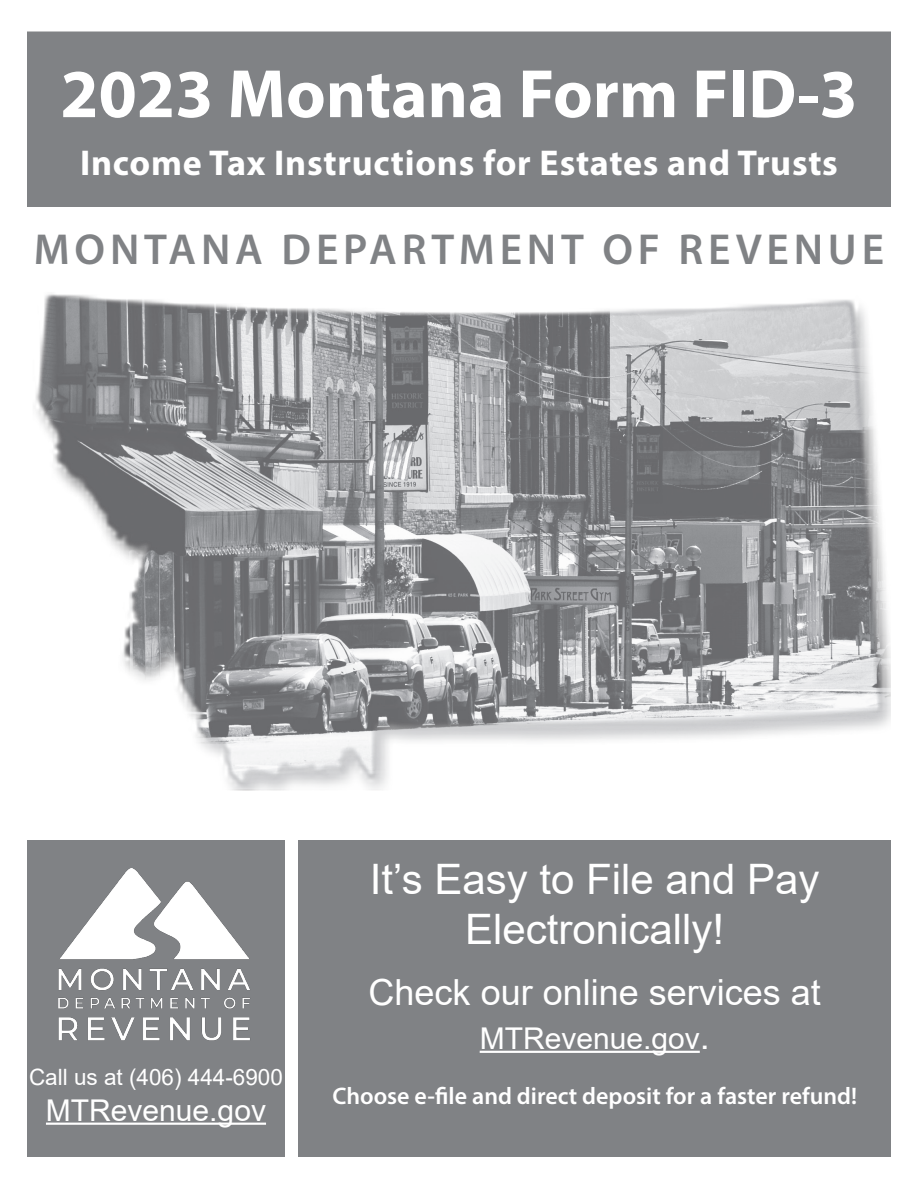
<style>
.page{position:relative;width:918px;height:1188px;background:#fff}
.page>*{position:absolute;margin:0;border:0;box-sizing:border-box;transform-origin:0 0}
.t1{font:700 69px "Myriad Pro";color:#fff}
.t2{font:600 43.5px "Myriad Pro";letter-spacing:.11em;color:#808285}
.t3{font:42px/50.4px "Arial";color:#fff;text-align:center}
.t4{font:700 36px "Myriad Pro";letter-spacing:.02em;color:#fff}
.t5{font:36px "Arial";color:#fff}
.t6{font:30px "Arial";color:#fff}
.t7{font:600 24px "Myriad Pro";color:#fff}
.t8{font:22.5px "Arial";color:#fff}
.s1{font-size:36px}
</style>
<div class="page">
<div style="left:28px;top:32px;width:862px;height:174px;background:#808285"></div>
<div style="left:27px;top:32px;width:864px;height:175px;border:2px solid #808285"></div>
<img style="left:35px;top:294px;width:856px;height:497px">
<div style="left:298px;top:840px;width:593px;height:316px;background:#808285"></div>
<hr style="left:480px;top:1051px;width:220px;height:2px;background:#fff">
<div style="left:27px;top:840px;width:258px;height:316px;background:#808285"></div>
<hr style="left:46px;top:1123px;width:220px;height:2px;background:#fff">
<img style="left:58px;top:868px;width:192px;height:173px">
<h1 class="t1" style="left:60px;top:49px;width:799px">2023 Montana Form FID-3</h1>
<h3 class="t4" style="left:80px;top:140px;width:759px">Income Tax Instructions for Estates and Trusts</h3>
<h2 class="t2" style="left:34px;top:221px;width:852px">MONTANA DEPARTMENT OF REVENUE</h2>
<p class="t8" style="left:29px;top:1061px;width:255px">Call us at (406) 444-6900</p>
<p class="t6" style="left:46px;top:1089px;width:222px">MTRevenue.gov</p>
<h3 class="t3" style="left:370px;top:854px;width:451px">It’s Easy to File and Pay<br>Electronically!</h3>
<h3 class="t5" style="left:369px;top:968px;width:454px">Check our online services at</h3>
<p class="t6" style="left:480px;top:1017px;width:232px">MTRevenue.gov<span class="s1">.</span></p>
<p class="t7" style="left:332px;top:1081px;width:526px">Choose e-file and direct deposit for a faster refund!</p>
</div>
